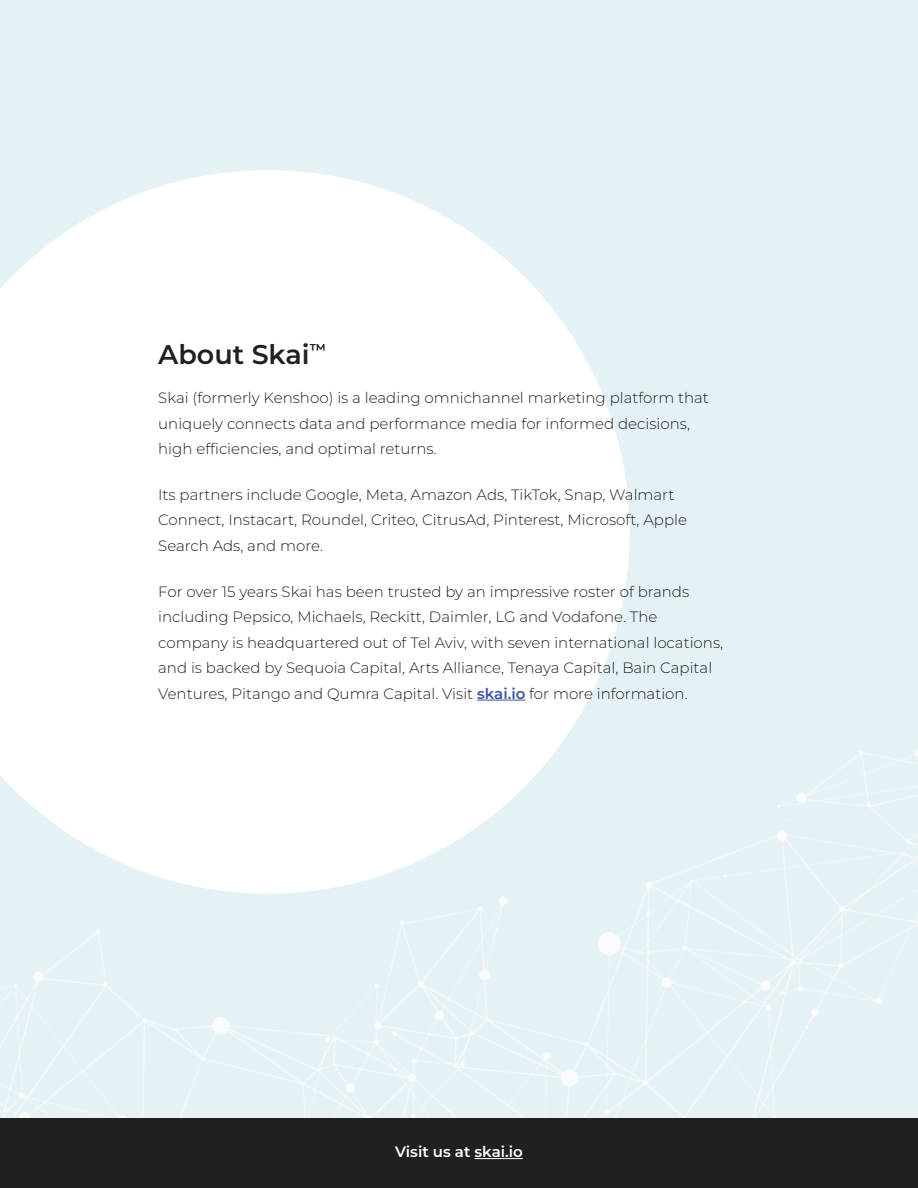
<style>
.page{position:relative;width:918px;height:1188px;background:#fff}
.page>*{position:absolute;margin:0;border:0;box-sizing:border-box;transform-origin:0 0}
.t1{font:600 27px "Montserrat";color:#231f20}
.t2{font:300 15px/25.5px "Montserrat";color:#231f20}
.t3{font:600 15px "Montserrat";color:#fff}
.s1{font-weight:600;color:#3f53a3}
</style>
<div class="page">
<div style="left:0;top:0;width:918px;height:1120px;background:#e4f1f5"></div>
<svg style="left:0;top:170px;width:622px;height:290px;fill:#fff"></svg>
<img style="left:0;top:460px;width:918px;height:659px">
<div style="left:0;top:1119px;width:918px;height:69px;background:#231f20"></div>
<hr style="left:475px;top:1158px;width:48px;height:1px;background:#fff">
<hr style="left:477px;top:700px;width:48px;height:1px;background:#3f53a3">
<h1 class="t1" style="left:158px;top:337px;width:169px">About Skai<sup>™</sup></h1>
<p class="t2" style="left:158px;top:385px;width:552px">Skai (formerly Kenshoo) is a leading omnichannel marketing platform that uniquely connects data and performance media for informed decisions, high efficiencies, and optimal returns.</p>
<p class="t2" style="left:158px;top:481px;width:530px">Its partners include Google, Meta, Amazon Ads, TikTok, Snap, Walmart<br>Connect, Instacart, Roundel, Criteo, CitrusAd, Pinterest, Microsoft, Apple<br>Search Ads, and more.</p>
<p class="t2" style="left:158px;top:578px;width:566px">For over 15 years Skai has been trusted by an impressive roster of brands including Pepsico, Michaels, Reckitt, Daimler, LG and Vodafone. The company is headquartered out of Tel Aviv, with seven international locations, and is backed by Sequoia Capital, Arts Alliance, Tenaya Capital, Bain Capital Ventures, Pitango and Qumra Capital. Visit <span class="s1">skai.io</span> for more information.</p>
<p class="t3" style="left:395px;top:1142px;width:129px">Visit us at skai.io</p>
</div>
